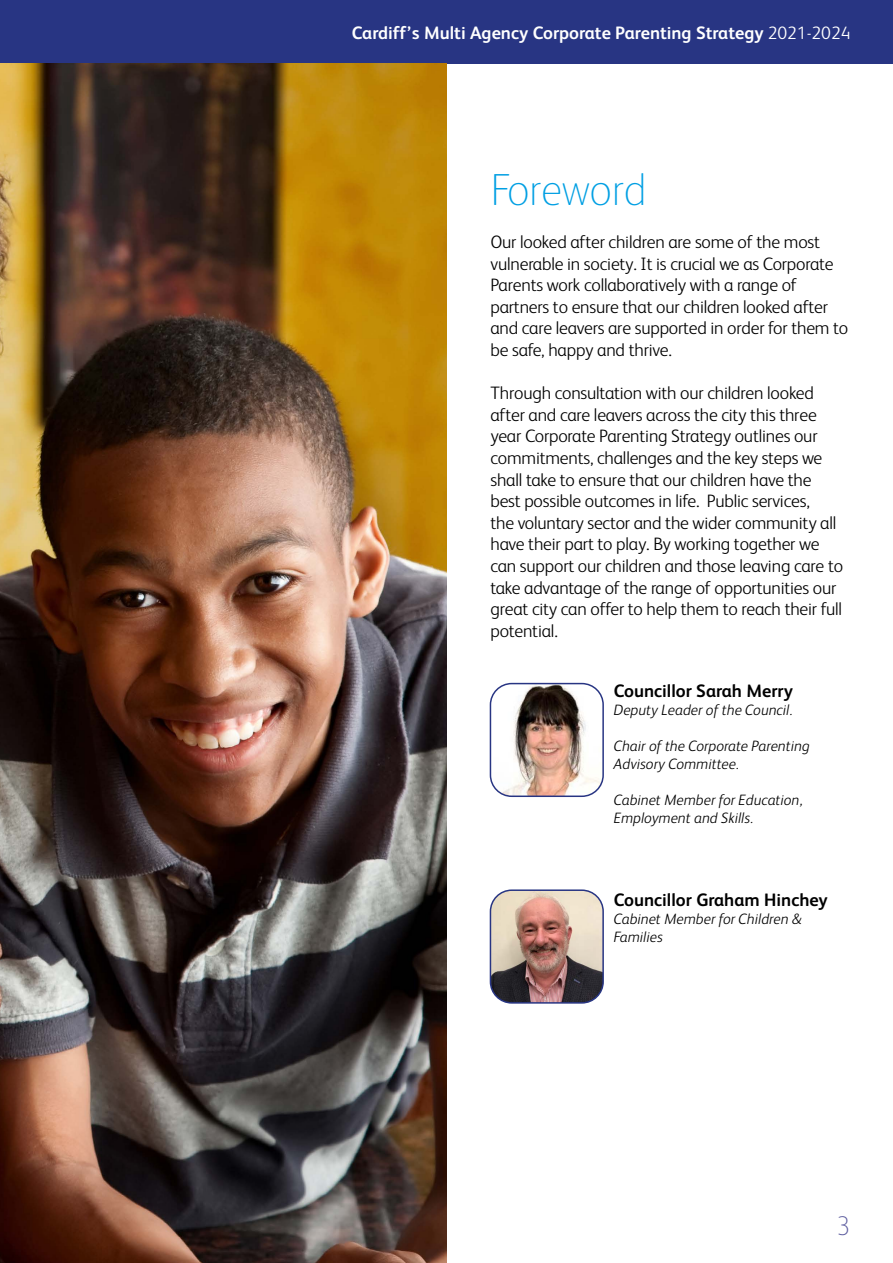
<style>
.page{position:relative;width:893px;height:1263px;background:#fff}
.page>*{position:absolute;margin:0;border:0;box-sizing:border-box;transform-origin:0 0}
.t1{font:100 45px "FS Albert";letter-spacing:-.01em;color:#009fe3}
.t2{font:100 27px "FS Albert";color:#5b5b9e}
.t3{font:300 18px/21.6px "FS Albert";letter-spacing:-.01em;color:#000}
.t4{font:700 18px "FS Albert";color:#fff}
.t5{font:700 18px "FS Albert";color:#000}
.t6{font:italic 300 15px/18px "FS Albert";color:#000}
.s1{font-weight:300}
</style>
<div class="page">
<div style="left:0;top:0;width:893px;height:64px;background:#283583"></div>
<img style="left:490px;top:684px;width:111px;height:111px">
<div style="left:490px;top:683px;width:114px;height:114px;border:2px solid #283583;border-radius:21px"></div>
<img style="left:490px;top:892px;width:111px;height:109px">
<div style="left:490px;top:889px;width:114px;height:115px;border:2px solid #283583;border-radius:21px"></div>
<img style="left:0;top:64px;width:446px;height:1199px">
<p class="t4" style="left:352px;top:21px;width:500px">Cardiff’s Multi Agency Corporate Parenting Strategy <span class="s1">2021-2024</span></p>
<h1 class="t1" style="left:490px;top:160px;width:158px">Foreword</h1>
<p class="t3" style="left:490px;top:230px;width:359px">Our looked after children are some of the most vulnerable in society. It is crucial we as Corporate Parents work collaboratively with a range of partners to ensure that our children looked after and care leavers are supported in order for them to be safe, happy and thrive.</p>
<p class="t3" style="left:490px;top:381px;width:354px">Through consultation with our children looked after and care leavers across the city this three year Corporate Parenting Strategy outlines our commitments, challenges and the key steps we shall take to ensure that our children have the best possible outcomes in life. Public services,<br>the voluntary sector and the wider community all have their part to play. By working together we can support our children and those leaving care to take advantage of the range of opportunities our great city can offer to help them to reach their full potential.</p>
<p class="t5" style="left:614px;top:678px;width:181px">Councillor Sarah Merry</p>
<p class="t6" style="left:614px;top:700px;width:180px">Deputy Leader of the Council.</p>
<p class="t6" style="left:614px;top:736px;width:198px">Chair of the Corporate Parenting<br>Advisory Committee.</p>
<p class="t6" style="left:614px;top:790px;width:190px">Cabinet Member for Education,<br>Employment and Skills.</p>
<p class="t5" style="left:614px;top:887px;width:216px">Councillor Graham Hinchey</p>
<p class="t6" style="left:614px;top:908px;width:190px">Cabinet Member for Children &amp;<br>Families</p>
<h2 class="t2" style="left:836px;top:1208px;width:16px">3</h2>
</div>
